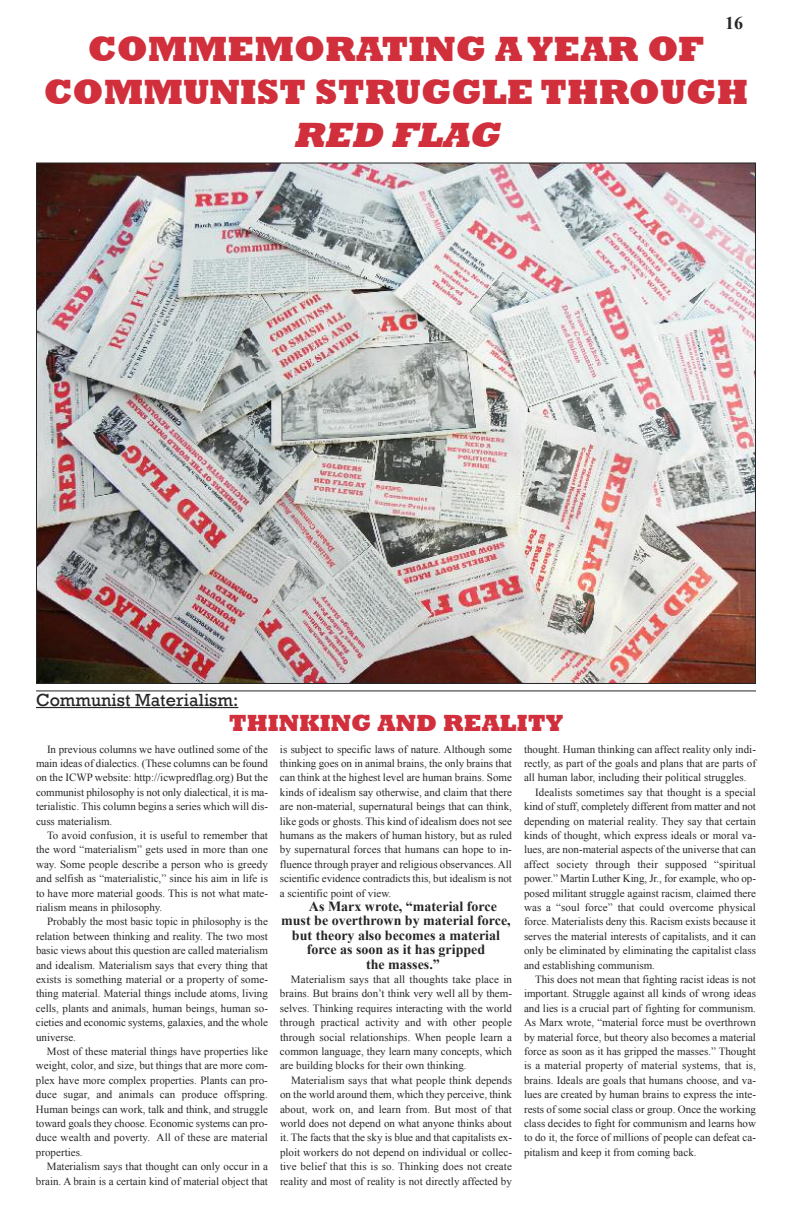
<style>
.page{position:relative;width:792px;height:1224px;background:#fff}
.page>*{position:absolute;margin:0;border:0;box-sizing:border-box;transform-origin:0 0}
.t1{font:800 36px/43.2px "Rockwell";color:#d12f3b;text-align:center}
.t2{font:italic 800 36px "Rockwell";color:#d12f3b}
.t3{font:800 24px "Rockwell";color:#d12f3b}
.t4{font:18px "Rockwell";color:#272627}
.t5{font:700 18px "Times New Roman";color:#272627}
.t6{font:700 14px "Times New Roman";color:#272627}
.t7{font:11px/14.4px "Times New Roman";color:#272627;text-align:justify}
</style>
<div class="page">
<img style="left:38px;top:164px;width:716px;height:518px">
<hr style="left:36px;top:707px;width:202px;height:1px;background:#272627">
<hr style="left:36px;top:690px;width:720px;height:1px;background:#272627">
<h3 class="t5" style="left:725px;top:13px;width:19px">16</h3>
<h1 class="t1" style="left:44px;top:26px;width:706px">COMMEMORATING AYEAR OF<br>COMMUNIST STRUGGLE THROUGH</h1>
<h1 class="t2" style="left:293px;top:113px;width:216px">RED FLAG</h1>
<h3 class="t4" style="left:36px;top:689px;width:204px">Communist Materialism:</h3>
<h2 class="t3" style="left:229px;top:709px;width:336px">THINKING AND REALITY</h2>
<p class="t7" style="left:36px;top:742px;width:234px;text-indent:11px">In previous columns we have outlined some of the main ideas of dialectics. (These columns can be found on the ICWP website: http://icwpredflag.org) But the communist philosophy is not only dialectical, it is ma&shy;terialistic. This column begins a series which will dis&shy;cuss materialism.</p>
<p class="t7" style="left:36px;top:828px;width:234px;text-indent:11px">To avoid confusion, it is useful to remember that the word “materialism” gets used in more than one way. Some people describe a person who is greedy and selfish as “materialistic,” since his aim in life is to have more material goods. This is not what mate&shy;rialism means in philosophy.</p>
<p class="t7" style="left:36px;top:914px;width:234px;text-indent:11px">Probably the most basic topic in philosophy is the relation between thinking and reality. The two most basic views about this question are called materialism and idealism. Materialism says that every thing that exists is something material or a property of some&shy;thing material. Material things include atoms, living cells, plants and animals, human beings, human so&shy;cieties and economic systems, galaxies, and the whole universe.</p>
<p class="t7" style="left:36px;top:1044px;width:234px;text-indent:11px">Most of these material things have properties like weight, color, and size, but things that are more com&shy;plex have more complex properties. Plants can pro&shy;duce sugar, and animals can produce offspring.<br>Human beings can work, talk and think, and struggle toward goals they choose. Economic systems can pro&shy;duce wealth and poverty. All of these are material properties.</p>
<p class="t7" style="left:36px;top:1159px;width:234px;text-align:right">Materialism says that thought can only occur in a brain. A brain is a certain kind of material object that</p>
<p class="t7" style="left:280px;top:742px;width:234px">is subject to specific laws of nature. Although some thinking goes on in animal brains, the only brains that can think at the highest level are human brains. Some kinds of idealism say otherwise, and claim that there are non-material, supernatural beings that can think, like gods or ghosts. This kind of idealism does not see humans as the makers of human history, but as ruled by supernatural forces that humans can hope to in&shy;fluence through prayer and religious observances. All scientific evidence contradicts this, but idealism is not a scientific point of view.</p>
<p class="t6" style="left:309px;top:898px;width:190px">As Marx wrote, “material force</p>
<p class="t6" style="left:281px;top:913px;width:231px">must be overthrown by material force,</p>
<p class="t6" style="left:292px;top:927px;width:210px">but theory also becomes a material</p>
<p class="t6" style="left:307px;top:942px;width:180px">force as soon as it has gripped</p>
<p class="t6" style="left:366px;top:956px;width:75px">the masses.”</p>
<p class="t7" style="left:280px;top:972px;width:234px;text-indent:11px">Materialism says that all thoughts take place in brains. But brains don’t think very well all by them&shy;selves. Thinking requires interacting with the world through practical activity and with other people through social relationships. When people learn a common language, they learn many concepts, which are building blocks for their own thinking.</p>
<p class="t7" style="left:280px;top:1073px;width:234px;text-indent:11px">Materialism says that what people think depends on the world around them, which they perceive, think about, work on, and learn from. But most of that world does not depend on what anyone thinks about it. The facts that the sky is blue and that capitalists ex&shy;ploit workers do not depend on individual or collec&shy;tive belief that this is so. Thinking does not create reality and most of reality is not directly affected by</p>
<p class="t7" style="left:524px;top:742px;width:233px">thought. Human thinking can affect reality only indi-</p>
<p class="t7" style="left:524px;top:756px;width:233px">rectly, as part of the goals and plans that are parts of</p>
<p class="t7" style="left:524px;top:770px;width:224px">all human labor, including their political struggles.</p>
<p class="t7" style="left:535px;top:785px;width:223px">Idealists sometimes say that thought is a special</p>
<p class="t7" style="left:524px;top:799px;width:233px">kind of stuff, completely different from matter and not</p>
<p class="t7" style="left:524px;top:814px;width:233px">depending on material reality. They say that certain</p>
<p class="t7" style="left:524px;top:828px;width:233px">kinds of thought, which express ideals or moral va-</p>
<p class="t7" style="left:524px;top:842px;width:233px">lues, are non-material aspects of the universe that can</p>
<p class="t7" style="left:524px;top:857px;width:234px">affect society through their supposed “spiritual</p>
<p class="t7" style="left:524px;top:871px;width:233px">power.” Martin Luther King, Jr., for example, who op-</p>
<p class="t7" style="left:524px;top:886px;width:234px">posed militant struggle against racism, claimed there</p>
<p class="t7" style="left:524px;top:900px;width:234px">was a “soul force” that could overcome physical</p>
<p class="t7" style="left:524px;top:914px;width:234px">force. Materialists deny this. Racism exists because it</p>
<p class="t7" style="left:524px;top:929px;width:233px">serves the material interests of capitalists, and it can</p>
<p class="t7" style="left:524px;top:943px;width:233px">only be eliminated by eliminating the capitalist class</p>
<p class="t7" style="left:524px;top:958px;width:133px">and establishing communism.</p>
<p class="t7" style="left:535px;top:972px;width:223px">This does not mean that fighting racist ideas is not</p>
<p class="t7" style="left:524px;top:986px;width:233px">important. Struggle against all kinds of wrong ideas</p>
<p class="t7" style="left:524px;top:1001px;width:233px">and lies is a crucial part of fighting for communism.</p>
<p class="t7" style="left:524px;top:1015px;width:233px">As Marx wrote, “material force must be overthrown</p>
<p class="t7" style="left:524px;top:1030px;width:234px">by material force, but theory also becomes a material</p>
<p class="t7" style="left:524px;top:1044px;width:234px">force as soon as it has gripped the masses.” Thought</p>
<p class="t7" style="left:524px;top:1058px;width:234px">is a material property of material systems, that is,</p>
<p class="t7" style="left:524px;top:1073px;width:234px">brains. Ideals are goals that humans choose, and va-</p>
<p class="t7" style="left:524px;top:1087px;width:233px">lues are created by human brains to express the inte-</p>
<p class="t7" style="left:524px;top:1102px;width:233px">rests of some social class or group. Once the working</p>
<p class="t7" style="left:524px;top:1116px;width:233px">class decides to fight for communism and learns how</p>
<p class="t7" style="left:524px;top:1130px;width:233px">to do it, the force of millions of people can defeat ca-</p>
<p class="t7" style="left:524px;top:1145px;width:174px">pitalism and keep it from coming back.</p>
</div>
